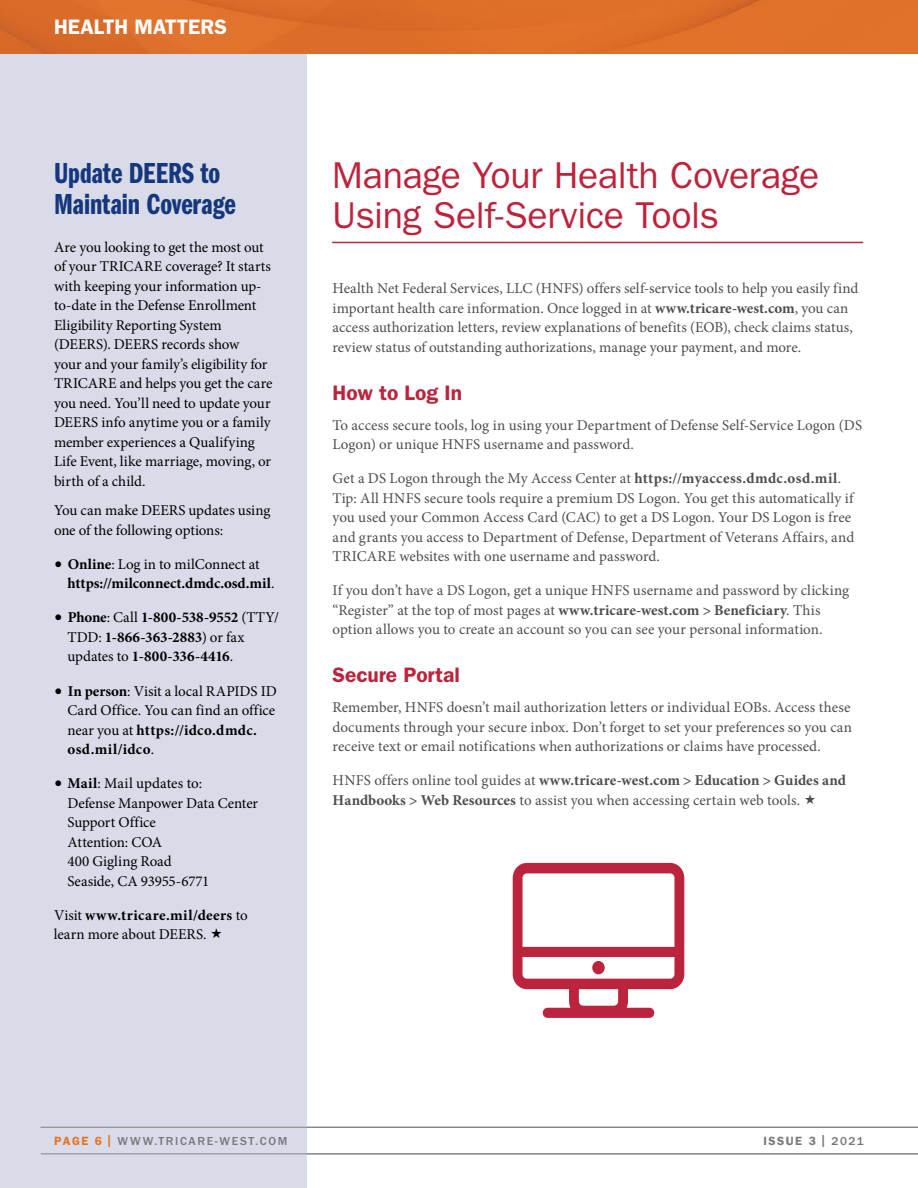
<style>
.page{position:relative;width:918px;height:1188px;background:#fff}
.page>*{position:absolute;margin:0;border:0;box-sizing:border-box;transform-origin:0 0}
.H1_-_Red_Underline{font:37.5px/40.5px "ITC Franklin Gothic Std";letter-spacing:-.01em;color:#bc243d}
.Sidebar_H1_Dark_Blue{font:30px/31.5px "ITC Franklin Gothic Std Dm Cp";color:#14377d}
.S1_-_Red{font:600 21px "ITC Franklin Gothic Std";letter-spacing:-.005em;color:#bc243d}
.t1{font:600 21px "ITC Franklin Gothic Std";color:#fff}
.t2{font:15px/19.5px "Minion Pro";letter-spacing:.005em;color:#4d4d4f}
.Sidebar_-_P{font:15px/19.5px "Minion Pro";letter-spacing:-.005em;color:#000}
.t3{font:700 15px/19.5px "Minion Pro";color:#000}
.t4{font:500 12px "ITC Franklin Gothic Std";letter-spacing:.135em;color:#77787b}
.t5{font:600 12px "ITC Franklin Gothic Std";letter-spacing:.12em;color:#77787b}
.s1{font-weight:400;font-size:21.75px}
.s2{font-weight:400}
.s3{font-size:21.75px}
.s4{font-weight:700}
.s5{font-weight:600;color:#e17325}
.s6{font-weight:500}
</style>
<div class="page">
<img style="left:0;top:0;width:918px;height:54px">
<div style="left:0;top:54px;width:307px;height:1134px;background:#dadbe9"></div>
<hr style="left:332px;top:242px;width:531px;height:1px;background:#bc243d">
<svg style="left:513px;top:863px;width:171px;height:155px"></svg>
<hr style="left:41px;top:1154px;width:877px;height:1px;background:#808285">
<hr style="left:40px;top:1127px;width:878px;height:1px;background:#808285">
<h3 class="t1" style="left:54px;top:15px;width:175px">HEALTH MATTERS</h3>
<p class="Sidebar_H1_Dark_Blue" style="left:54px;top:157px;width:183px">Update DEERS to<br>Maintain Coverage</p>
<p class="Sidebar_-_P" style="left:54px;top:238px;width:220px">Are you looking to get the most out of your TRICARE coverage? It starts with keeping your information up&shy;to-date in the Defense Enrollment<br>Eligibility Reporting System (DEERS). DEERS records show<br>your and your family’s eligibility for<br>TRICARE and helps you get the care you need. You’ll need to update your<br>DEERS info anytime you or a family member experiences a Qualifying<br>Life Event, like marriage, moving, or birth of a child.</p>
<p class="Sidebar_-_P" style="left:54px;top:501px;width:218px">You can make DEERS updates using one of the following options:</p>
<p class="t3" style="left:67px;top:554px;width:209px;text-indent:-13px"><span class="s1">•</span> Online<span class="s2">: Log in to milConnect at </span>https://milconnect.dmdc.osd.mil<span class="s2">.</span></p>
<p class="t3" style="left:67px;top:608px;width:213px;text-indent:-13px"><span class="s1">•</span> Phone<span class="s2">: Call</span> 1-800-538-9552 <span class="s2">(TTY/<br>TDD:</span> 1-866-363-2883<span class="s2">) or fax updates to</span> 1-800-336-4416<span class="s2">.</span></p>
<p class="Sidebar_-_P" style="left:67px;top:681px;width:211px;text-indent:-13px"><span class="s3">•</span> <span class="s4">In person</span>: Visit a local RAPIDS ID<br>Card Office. You can find an office near you at <span class="s4">https://idco.dmdc. osd.mil/idco</span>.</p>
<p class="Sidebar_-_P" style="left:68px;top:774px;width:192px;text-indent:-14px"><span class="s3">•</span> <span class="s4">Mail</span>: Mail updates to:<br>Defense Manpower Data Center<br>Support Office<br>Attention: COA<br>400 Gigling Road<br>Seaside, CA 93955-6771</p>
<p class="Sidebar_-_P" style="left:54px;top:905px;width:195px">Visit <span class="s4">www.tricare.mil/deers</span> to learn more about DEERS.</p>
<p class="H1_-_Red_Underline" style="left:332px;top:155px;width:489px">Manage Your Health Coverage<br>Using Self-Service Tools</p>
<p class="t2" style="left:333px;top:279px;width:527px">Health Net Federal Services, LLC (HNFS) offers self-service tools to help you easily find important health care information. Once logged in at <span class="s4">www.tricare-west.com</span>, you can access authorization letters, review explanations of benefits (EOB), check claims status, review status of outstanding authorizations, manage your payment, and more.</p>
<p class="S1_-_Red" style="left:333px;top:380px;width:131px">How to Log In</p>
<p class="t2" style="left:333px;top:415px;width:531px">To access secure tools, log in using your Department of Defense Self-Service Logon (DS<br>Logon) or unique HNFS username and password.</p>
<p class="t2" style="left:333px;top:469px;width:523px">Get a DS Logon through the My Access Center at <span class="s4">https://myaccess.dmdc.osd.mil</span>.<br>Tip: All HNFS secure tools require a premium DS Logon. You get this automatically if you used your Common Access Card (CAC) to get a DS Logon. Your DS Logon is free and grants you access to Department of Defense, Department of Veterans Affairs, and TRICARE websites with one username and password.</p>
<p class="t2" style="left:333px;top:581px;width:518px">If you don’t have a DS Logon, get a unique HNFS username and password by clicking “Register” at the top of most pages at <span class="s4">www.tricare-west.com &gt; Beneficiary</span>. This option allows you to create an account so you can see your personal information.</p>
<p class="S1_-_Red" style="left:333px;top:663px;width:129px">Secure Portal</p>
<p class="t2" style="left:333px;top:698px;width:521px;text-align:justify">Remember, HNFS doesn’t mail authorization letters or individual EOBs. Access these documents through your secure inbox. Don’t forget to set your preferences so you can receive text or email notifications when authorizations or claims have processed.</p>
<p class="t2" style="left:333px;top:771px;width:515px">HNFS offers online tool guides at <span class="s4">www.tricare-west.com &gt; Education &gt; Guides and<br>Handbooks &gt; Web Resources</span> to assist you when accessing certain web tools.</p>
<p class="t4" style="left:54px;top:1134px;width:235px"><span class="s5">PAGE 6 |</span> WWW.TRICARE-WEST.COM</p>
<p class="t5" style="left:764px;top:1134px;width:102px">ISSUE 3 | <span class="s6">2021</span></p>
</div>
